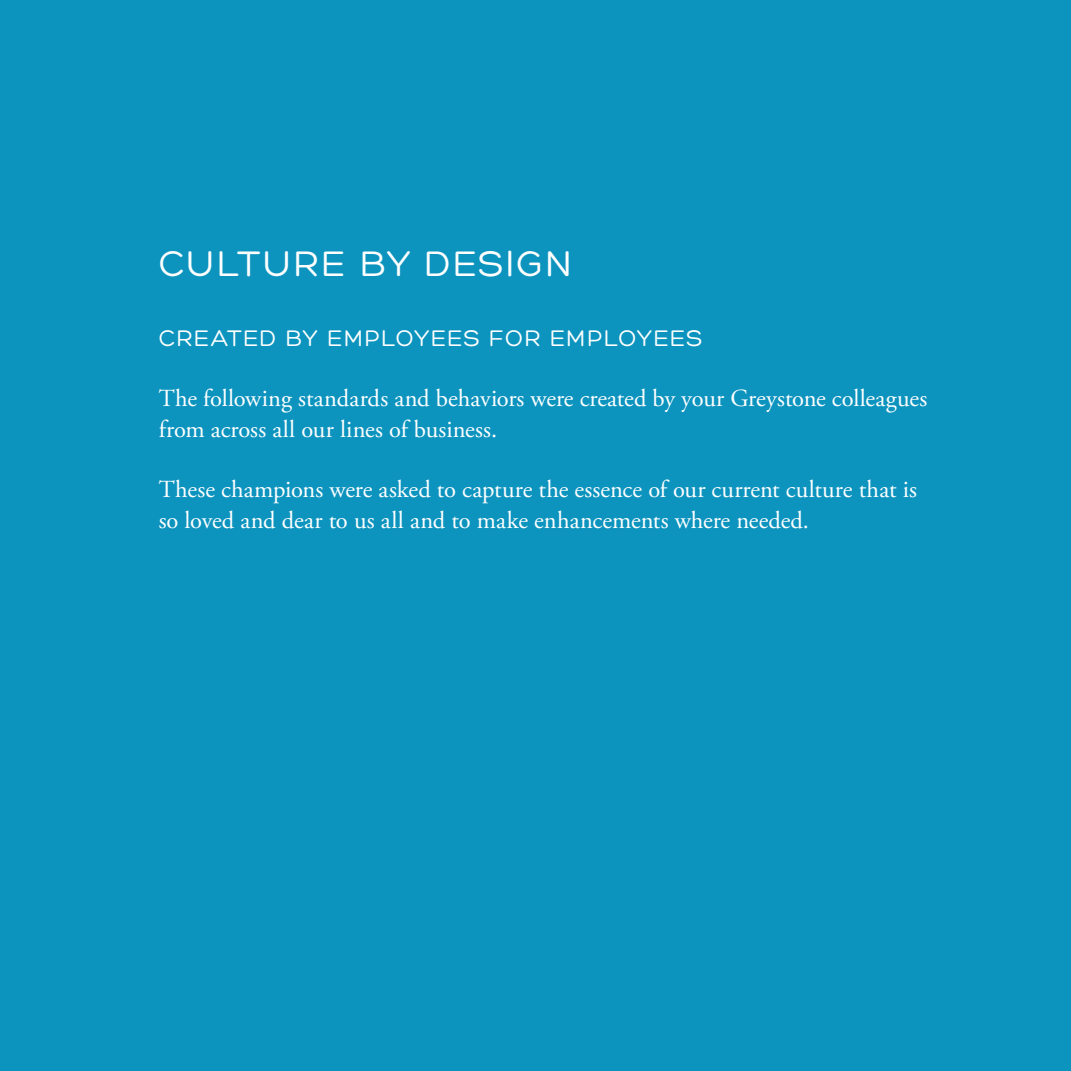
<style>
.page{position:relative;width:1071px;height:1071px;background:#0c94bf}
.page>*{position:absolute;margin:0;border:0;box-sizing:border-box;transform-origin:0 0}
.Caption_Heading{font:38.5px "Hero";letter-spacing:.045em;color:#fff}
.Body_1{font:24.5px/31.5px "Adobe Garamond Pro";color:#fff}
.Caption_Heading-2{font:24.5px "Hero";letter-spacing:.04em;color:#fff}
</style>
<div class="page">
<p class="Caption_Heading" style="left:159px;top:244px;width:415px">CULTURE BY DESIGN</p>
<p class="Caption_Heading-2" style="left:159px;top:326px;width:545px">CREATED BY EMPLOYEES FOR EMPLOYEES</p>
<p class="Body_1" style="left:159px;top:383px;width:770px">The following standards and behaviors were created by your Greystone colleagues from across all our lines of business.</p>
<p class="Body_1" style="left:159px;top:474px;width:760px">These champions were asked to capture the essence of our current culture that is so loved and dear to us all and to make enhancements where needed.</p>
</div>
